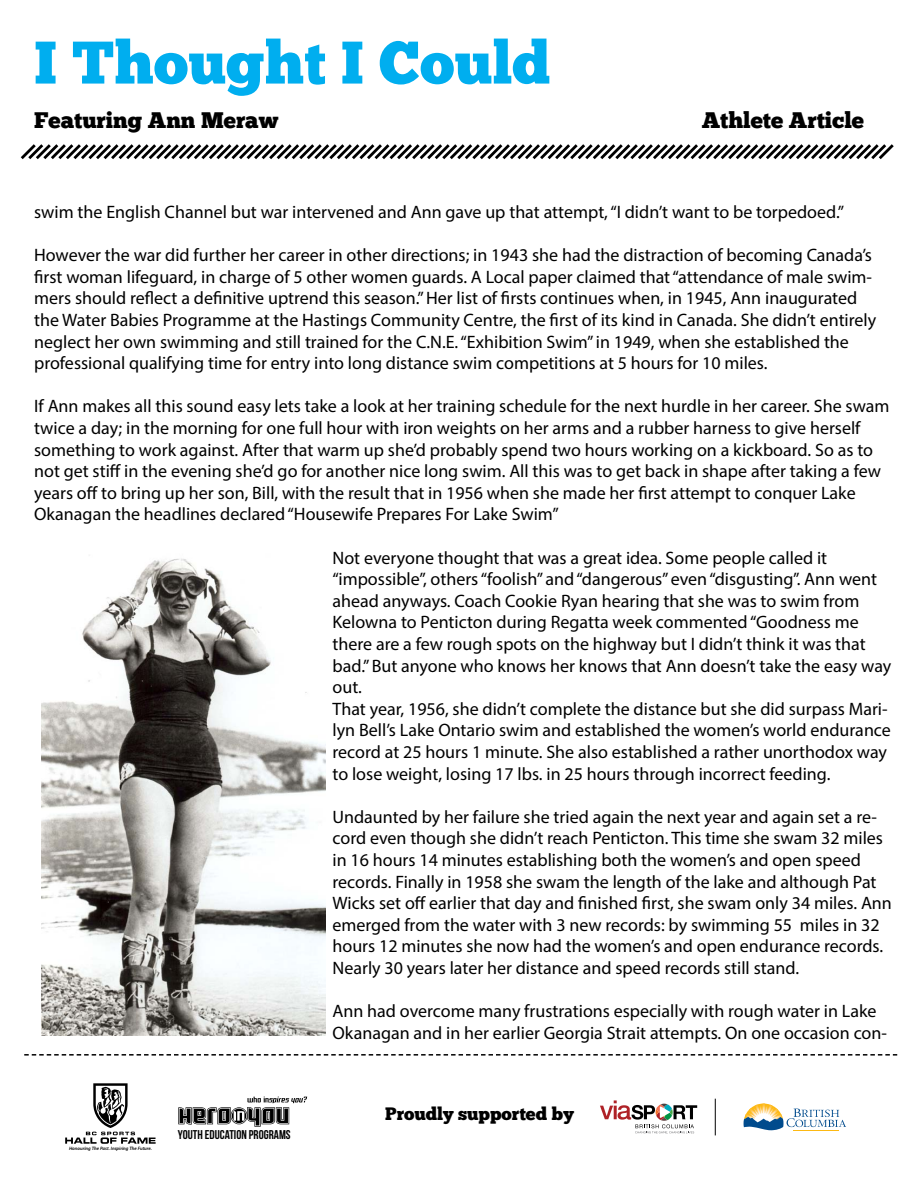
<style>
.page{position:relative;width:918px;height:1188px;background:#fff}
.page>*{position:absolute;margin:0;border:0;box-sizing:border-box;transform-origin:0 0}
.t1{font:60px "Chunk Five";color:#00aeef}
.t2{font:22.5px "Chunk Five";color:#000}
.t3{font:18px/21.6px "Myriad Pro";color:#000}
.t4{font:18px "Chunk Five";color:#000}
.t5{font:12.75px "Bebas Neue";color:#000}
.t6{font:italic 600 4.8px "Myriad Pro";color:#000}
</style>
<div class="page">
<svg style="left:20px;top:144px;width:874px;height:16px"></svg>
<svg style="left:24px;top:1054px;width:873px;height:2px"></svg>
<svg style="left:178px;top:1097px;width:129px;height:30px"></svg>
<svg style="left:600px;top:1100px;width:97px;height:34px"></svg>
<svg style="left:744px;top:1104px;width:102px;height:27px"></svg>
<hr style="left:715px;top:1099px;width:1px;height:36px;background:#000">
<svg style="left:65px;top:1083px;width:91px;height:61px"></svg>
<img style="left:41px;top:558px;width:284px;height:478px">
<h1 class="t1" style="left:34px;top:27px;width:518px">I Thought I Could</h1>
<p class="t2" style="left:34px;top:107px;width:246px">Featuring Ann Meraw</p>
<p class="t2" style="left:702px;top:107px;width:164px">Athlete Article</p>
<p class="t3" style="left:34px;top:201px;width:812px">swim the English Channel but war intervened and Ann gave up that attempt, “I didn’t want to be torpedoed.”</p>
<p class="t3" style="left:34px;top:244px;width:844px">However the war did further her career in other directions; in 1943 she had the distraction of becoming Canada’s first woman lifeguard, in charge of 5 other women guards. A Local paper claimed that “attendance of male swim&shy;mers should reflect a definitive uptrend this season.” Her list of firsts continues when, in 1945, Ann inaugurated the Water Babies Programme at the Hastings Community Centre, the first of its kind in Canada. She didn’t entirely neglect her own swimming and still trained for the C.N.E. “Exhibition Swim” in 1949, when she established the professional qualifying time for entry into long distance swim competitions at 5 hours for 10 miles.</p>
<p class="t3" style="left:34px;top:395px;width:857px">If Ann makes all this sound easy lets take a look at her training schedule for the next hurdle in her career. She swam twice a day; in the morning for one full hour with iron weights on her arms and a rubber harness to give herself something to work against. After that warm up she’d probably spend two hours working on a kickboard. So as to not get stiff in the evening she’d go for another nice long swim. All this was to get back in shape after taking a few years off to bring up her son, Bill, with the result that in 1956 when she made her first attempt to conquer Lake Okanagan the headlines declared “Housewife Prepares For Lake Swim”</p>
<p class="t3" style="left:333px;top:547px;width:560px">Not everyone thought that was a great idea. Some people called it “impossible”, others “foolish” and “dangerous” even “disgusting”. Ann went ahead anyways. Coach Cookie Ryan hearing that she was to swim from Kelowna to Penticton during Regatta week commented “Goodness me there are a few rough spots on the highway but I didn’t think it was that bad.” But anyone who knows her knows that Ann doesn’t take the easy way out.<br>That year, 1956, she didn’t complete the distance but she did surpass Mari&shy;lyn Bell’s Lake Ontario swim and established the women’s world endurance record at 25 hours 1 minute. She also established a rather unorthodox way to lose weight, losing 17 lbs. in 25 hours through incorrect feeding.</p>
<p class="t3" style="left:333px;top:806px;width:561px">Undaunted by her failure she tried again the next year and again set a re&shy;cord even though she didn’t reach Penticton. This time she swam 32 miles in 16 hours 14 minutes establishing both the women’s and open speed records. Finally in 1958 she swam the length of the lake and although Pat Wicks set off earlier that day and finished first, she swam only 34 miles. Ann emerged from the water with 3 new records: by swimming 55 miles in 32 hours 12 minutes she now had the women’s and open endurance records.<br>Nearly 30 years later her distance and speed records still stand.</p>
<p class="t3" style="left:333px;top:1000px;width:556px">Ann had overcome many frustrations especially with rough water in Lake<br>Okanagan and in her earlier Georgia Strait attempts. On one occasion con-</p>
<p class="t6" style="left:69px;top:1145px;width:84px">Honouring The Past. Inspiring The Future.</p>
<p class="t5" style="left:178px;top:1128px;width:114px">YOUTH EDUCATION PROGRAMS</p>
<p class="t4" style="left:385px;top:1103px;width:190px">Proudly supported by</p>
</div>
